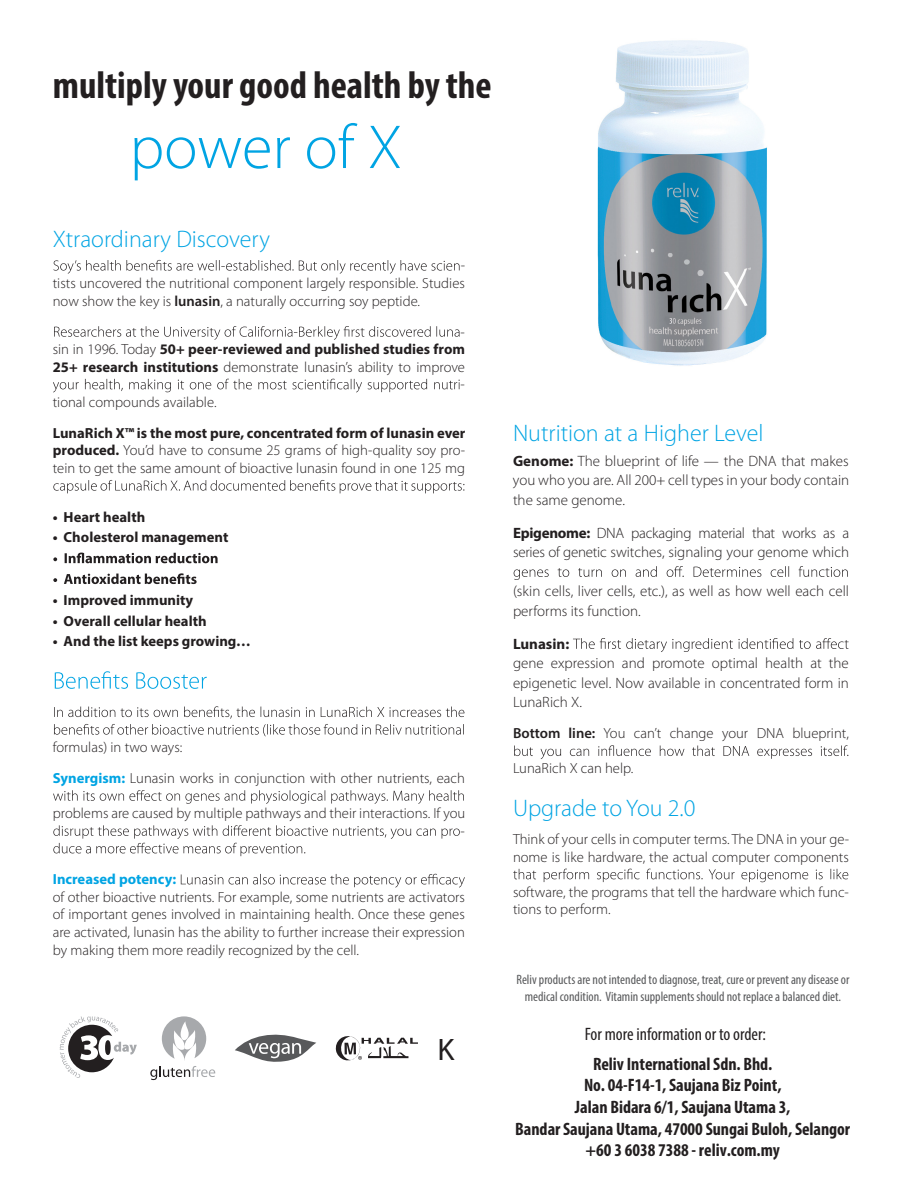
<style>
.page{position:relative;width:918px;height:1188px;background:#fff}
.page>*{position:absolute;margin:0;border:0;box-sizing:border-box;transform-origin:0 0}
.t1{font:300 62.55px "Myriad Pro";color:#00a4e3}
.t2{font:700 condensed 38.55px "Myriad Pro";color:#231f20}
.t3{font:31.2px "Myriad Pro";color:#231f20}
.t4{font:300 24px "Myriad Pro";color:#00a4e3}
.t5{font:700 condensed 18px/21.6px "Myriad Pro";letter-spacing:-.005em;color:#231f20;text-align:center}
.t6{font:condensed 18px "Myriad Pro";color:#231f20}
.t7{font:300 15px/19.5px "Myriad Pro";color:#231f20;text-align:justify}
.t8{font:300 15px/19.5px "Myriad Pro";letter-spacing:-.02em;color:#231f20}
.t9{font:700 15px "Myriad Pro";color:#231f20}
.t10{font:300 14.7px/17.5px "Myriad Pro";color:#231f20;text-align:justify}
.t11{font:700 14.7px "Myriad Pro";color:#231f20}
.t12{font:700 14.7px "Myriad Pro";color:#00a4e3}
.t13{font:condensed 13.65px/16.4px "Myriad Pro";color:#58595b;text-align:center}
.s1{font-weight:600}
.s2{font-weight:300}
.s3{font-weight:700}
.s4{font-weight:700;color:#00a4e3}
</style>
<div class="page">
<svg style="left:53px;top:260px;width:407px;height:14px"></svg>
<svg style="left:54px;top:326px;width:406px;height:14px"></svg>
<svg style="left:53px;top:379px;width:407px;height:13px"></svg>
<svg style="left:53px;top:480px;width:411px;height:13px"></svg>
<svg style="left:53px;top:553px;width:165px;height:10px"></svg>
<svg style="left:53px;top:573px;width:144px;height:11px"></svg>
<svg style="left:55px;top:671px;width:152px;height:18px"></svg>
<svg style="left:54px;top:706px;width:410px;height:30px"></svg>
<svg style="left:53px;top:790px;width:411px;height:14px"></svg>
<svg style="left:53px;top:825px;width:407px;height:31px"></svg>
<svg style="left:181px;top:874px;width:284px;height:14px"></svg>
<svg style="left:514px;top:566px;width:334px;height:14px"></svg>
<svg style="left:573px;top:638px;width:276px;height:14px"></svg>
<svg style="left:514px;top:745px;width:334px;height:14px"></svg>
<svg style="left:513px;top:869px;width:335px;height:13px"></svg>
<svg style="left:150px;top:1016px;width:65px;height:64px"></svg>
<svg style="left:60px;top:1016px;width:77px;height:62px"></svg>
<svg style="left:235px;top:1034px;width:81px;height:28px"></svg>
<svg style="left:335px;top:1036px;width:83px;height:25px"></svg>
<img style="left:597px;top:40px;width:170px;height:326px">
<h2 class="t2" style="left:53px;top:61px;width:440px">multiply your good health by the</h2>
<h1 class="t1" style="left:130px;top:110px;width:274px">power of X</h1>
<h3 class="t4" style="left:53px;top:225px;width:219px">Xtraordinary Discovery</h3>
<p class="t10" style="left:53px;top:257px;width:414px;text-indent:408px">- tists uncovered the nutritional component largely responsible. Studies now show the key is <span class="s1">lunasin</span>, a naturally occurring soy peptide.</p>
<p class="t10" style="left:461px;top:323px;width:6px">-</p>
<p class="t11" style="left:53px;top:340px;width:414px"><span class="s2">sin in 1996. Today</span> 50+ peer-reviewed and published studies from</p>
<p class="t10" style="left:53px;top:358px;width:414px"><span class="s3">25+ research institutions</span> demonstrate lunasin’s ability to improve</p>
<p class="t10" style="left:461px;top:375px;width:6px">-</p>
<p class="t10" style="left:53px;top:393px;width:165px">tional compounds available.</p>
<p class="t10" style="left:53px;top:424px;width:414px"><span class="s3">LunaRich X™ is the most pure, concentrated form of lunasin ever produced.</span> You’d have to consume 25 grams of high-quality soy pro&shy;tein to get the same amount of bioactive lunasin found in one 125 mg</p>
<p class="t11" style="left:53px;top:507px;width:94px">• Heart health</p>
<p class="t11" style="left:53px;top:528px;width:177px">• Cholesterol management</p>
<p class="t11" style="left:53px;top:590px;width:142px">• Improved immunity</p>
<p class="t11" style="left:53px;top:611px;width:155px">• Overall cellular health</p>
<p class="t11" style="left:53px;top:632px;width:200px">• And the list keeps growing…</p>
<p class="t10" style="left:53px;top:731px;width:414px;line-height:31px">formulas) in two ways:<br><span class="s4">Synergism:</span> Lunasin works in conjunction with other nutrients, each</p>
<p class="t10" style="left:53px;top:804px;width:414px;text-align:right">problems are caused by multiple pathways and their interactions. If you -</p>
<p class="t12" style="left:53px;top:870px;width:125px">Increased potency:</p>
<p class="t10" style="left:53px;top:888px;width:414px">of other bioactive nutrients. For example, some nutrients are activators of important genes involved in maintaining health. Once these genes are activated, lunasin has the ability to further increase their expression by making them more readily recognized by the cell.</p>
<h3 class="t3" style="left:437px;top:1030px;width:18px">K</h3>
<h3 class="t4" style="left:513px;top:418px;width:252px">Nutrition at a Higher Level</h3>
<p class="t7" style="left:513px;top:451px;width:338px"><span class="s3">Genome:</span> The blueprint of life — the DNA that makes you who you are. All 200+ cell types in your body contain the same genome.</p>
<p class="t8" style="left:513px;top:523px;width:338px"><span class="s3">Epigenome:</span> DNA packaging material that works as a series of genetic switches, signaling your genome which</p>
<p class="t7" style="left:513px;top:581px;width:338px">(skin cells, liver cells, etc.), as well as how well each cell performs its function.</p>
<p class="t9" style="left:513px;top:634px;width:58px">Lunasin:</p>
<p class="t7" style="left:513px;top:653px;width:337px">gene expression and promote optimal health at the epigenetic level. Now available in concentrated form in LunaRich X.</p>
<p class="t10" style="left:513px;top:725px;width:337px"><span class="s1">Bottom line:</span> You can’t change your DNA blueprint,</p>
<p class="t10" style="left:513px;top:760px;width:122px">LunaRich X can help.</p>
<h3 class="t4" style="left:513px;top:793px;width:184px">Upgrade to You 2.0</h3>
<p class="t10" style="left:513px;top:830px;width:338px">Think of your cells in computer terms. The DNA in your ge&shy;nome is like hardware, the actual computer components</p>
<p class="t10" style="left:513px;top:883px;width:337px">software, the programs that tell the hardware which func&shy;tions to perform.</p>
<p class="t13" style="left:516px;top:972px;width:335px">Reliv products are not intended to diagnose, treat, cure or prevent any disease or medical condition. Vitamin supplements should not replace a balanced diet.</p>
<p class="t6" style="left:585px;top:1023px;width:183px">For more information or to order:</p>
<p class="t5" style="left:515px;top:1053px;width:336px">Reliv International Sdn. Bhd.<br>No. 04-F14-1, Saujana Biz Point,<br>Jalan Bidara 6/1, Saujana Utama 3,<br>Bandar Saujana Utama, 47000 Sungai Buloh, Selangor +60 3 6038 7388 - reliv.com.my</p>
</div>
